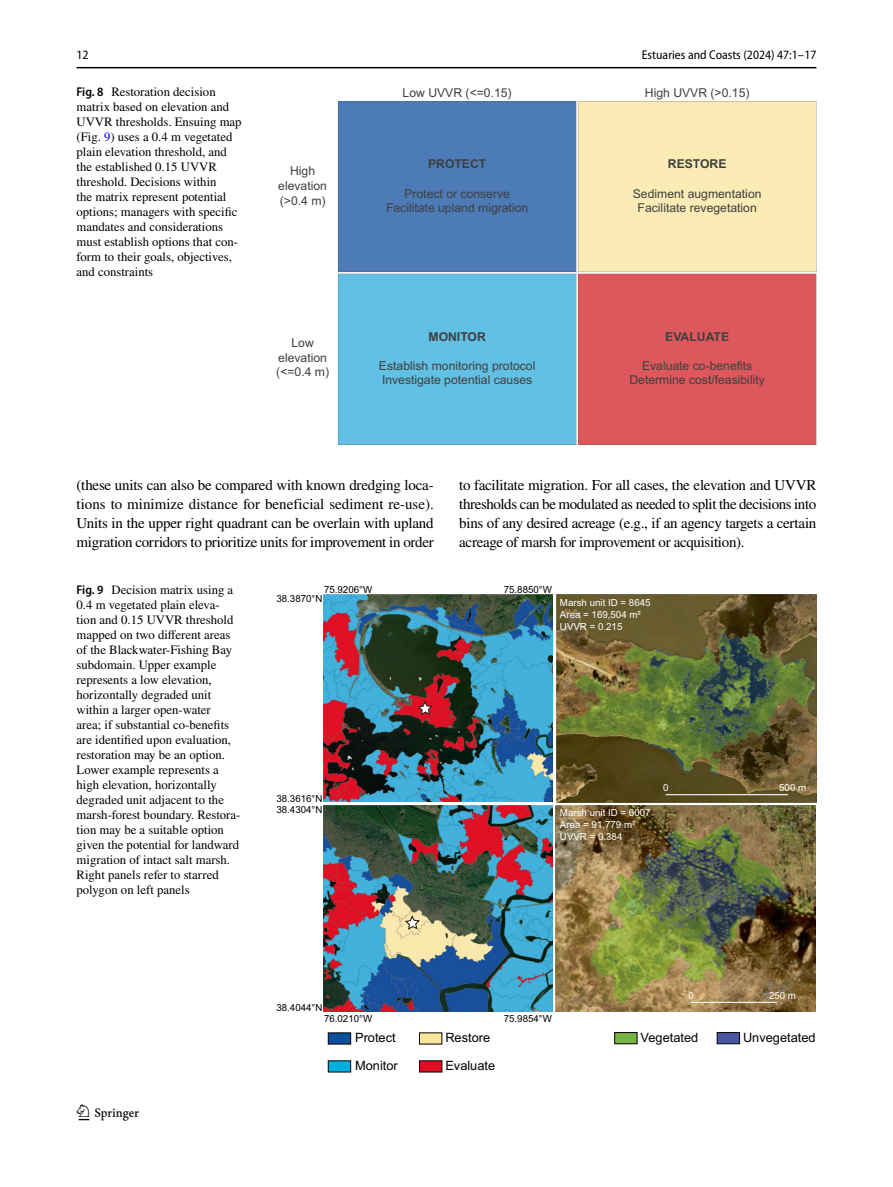
<style>
.page{position:relative;width:893px;height:1187px;background:#fff}
.page>*{position:absolute;margin:0;border:0;box-sizing:border-box;transform-origin:0 0}
.t1{font:22.5px "Springnew Regular 2";color:#000}
.t2{font:15px/18.8px "STIX";letter-spacing:-.02em;color:#000;text-align:justify}
.t3{font:12.75px/15px "STIX";color:#000}
.t4{font:12.75px/27.9px "Arial MT13";color:#000}
.t5{font:semi-condensed 12.75px "Myriad Pro";color:#000}
.t6{font:12.15px/14.5px "Arial MT12";color:#3f3f3e;text-align:center}
.t7{font:700 12.15px "Arial";color:#3f3f3e}
.t8{font:9.75px/11.7px "Arial MT13";color:#fff}
.t9{font:9.75px "Arial MT13";color:#000}
.s1{font-family:"Myriad Pro";font-weight:600;font-stretch:semi-condensed}
.s2{color:#00f}
</style>
<div class="page">
<hr style="left:77px;top:67px;width:739px;height:1px;background:#000">
<svg style="left:338px;top:101px;width:478px;height:343px;background:#a1a0aa"></svg>
<img style="left:556px;top:805px;width:260px;height:206px">
<img style="left:556px;top:594px;width:260px;height:208px">
<img style="left:324px;top:594px;width:229px;height:207px">
<img style="left:324px;top:805px;width:229px;height:206px">
<svg style="left:404px;top:913px;width:17px;height:17px"></svg>
<svg style="left:416px;top:699px;width:18px;height:17px"></svg>
<div style="left:328px;top:1032px;width:23px;height:12px;background:#0c4f9c;border:1px solid #060200"></div>
<div style="left:419px;top:1032px;width:23px;height:12px;background:#f9e698"></div>
<div style="left:328px;top:1060px;width:23px;height:12px;background:#00b0e0;border:1px solid #060200"></div>
<div style="left:419px;top:1060px;width:23px;height:12px;background:#de0f25"></div>
<div style="left:614px;top:1032px;width:23px;height:11px;background:#75b447;border:1px solid #060200"></div>
<div style="left:717px;top:1032px;width:23px;height:11px;background:#49569f;border:1px solid #060200"></div>
<hr style="left:666px;top:794px;width:122px;height:1px;background:#fff">
<hr style="left:690px;top:1001px;width:87px;height:1px;background:#fff">
<p class="t5" style="left:77px;top:48px;width:14px">12</p>
<p class="t5" style="left:642px;top:48px;width:176px">Estuaries and Coasts (2024) 47:1–17</p>
<p class="t3" style="left:77px;top:85px;width:167px"><span class="s1">Fig. 8</span> Restoration decision matrix based on elevation and<br>UVVR thresholds. Ensuing map (Fig. <span class="s2">9</span>) uses a 0.4 m vegetated plain elevation threshold, and the established 0.15 UVVR threshold. Decisions within<br>the matrix represent potential options; managers with specific mandates and considerations must establish options that con&shy;form to their goals, objectives, and constraints</p>
<p class="t6" style="left:278px;top:164px;width:50px">High elevation (&gt;0.4 m)</p>
<p class="t6" style="left:276px;top:335px;width:54px">Low elevation (&lt;=0.4 m)</p>
<p class="t6" style="left:403px;top:85px;width:111px">Low UVVR (&lt;=0.15)</p>
<p class="t6" style="left:645px;top:85px;width:106px">High UVVR (&gt;0.15)</p>
<p class="t7" style="left:428px;top:155px;width:60px">PROTECT</p>
<p class="t6" style="left:386px;top:186px;width:144px">Protect or conserve<br>Facilitate upland migration</p>
<p class="t7" style="left:428px;top:328px;width:59px">MONITOR</p>
<p class="t6" style="left:379px;top:358px;width:158px;text-align:left">Establish monitoring protocol<br>Investigate potential causes</p>
<p class="t7" style="left:668px;top:155px;width:60px">RESTORE</p>
<p class="t6" style="left:633px;top:186px;width:130px">Sediment augmentation<br>Facilitate revegetation</p>
<p class="t7" style="left:665px;top:328px;width:65px">EVALUATE</p>
<p class="t6" style="left:629px;top:358px;width:137px">Evaluate co-benefits<br>Determine cost/feasibility</p>
<p class="t2" style="left:77px;top:477px;width:359px">(these units can also be compared with known dredging loca&shy;tions to minimize distance for beneficial sediment re-use).<br>Units in the upper right quadrant can be overlain with upland migration corridors to prioritize units for improvement in order</p>
<p class="t2" style="left:459px;top:477px;width:359px">to facilitate migration. For all cases, the elevation and UVVR thresholds can be modulated as needed to split the decisions into bins of any desired acreage (e.g., if an agency targets a certain acreage of marsh for improvement or acquisition).</p>
<p class="t3" style="left:77px;top:583px;width:165px"><span class="s1">Fig. 9</span> Decision matrix using a<br>0.4 m vegetated plain eleva&shy;tion and 0.15 UVVR threshold mapped on two different areas of the Blackwater-Fishing Bay subdomain. Upper example represents a low elevation, horizontally degraded unit within a larger open-water<br>area; if substantial co-benefits are identified upon evaluation, restoration may be an option.<br>Lower example represents a high elevation, horizontally degraded unit adjacent to the marsh-forest boundary. Restora&shy;tion may be a suitable option given the potential for landward migration of intact salt marsh.<br>Right panels refer to starred polygon on left panels</p>
<p class="t9" style="left:324px;top:582px;width:50px">75.9206°W</p>
<p class="t9" style="left:276px;top:592px;width:48px">38.3870°N</p>
<p class="t9" style="left:276px;top:791px;width:48px">38.3616°N</p>
<p class="t9" style="left:276px;top:802px;width:48px">38.4304°N</p>
<p class="t9" style="left:276px;top:1000px;width:48px">38.4044°N</p>
<p class="t9" style="left:324px;top:1011px;width:50px">76.0210°W</p>
<p class="t9" style="left:504px;top:582px;width:50px">75.8850°W</p>
<p class="t8" style="left:560px;top:597px;width:92px">Marsh unit ID = 8645<br>Area = 169,504 m²<br>UVVR = 0.215</p>
<p class="t8" style="left:560px;top:807px;width:92px">Marsh unit ID = 6007<br>Area = 91,779 m²<br>UVVR = 0.384</p>
<p class="t8" style="left:663px;top:781px;width:7px">0</p>
<p class="t8" style="left:779px;top:781px;width:29px">500 m</p>
<p class="t9" style="left:504px;top:1011px;width:50px">75.9854°W</p>
<p class="t8" style="left:688px;top:989px;width:7px">0</p>
<p class="t8" style="left:769px;top:989px;width:29px">250 m</p>
<h1 class="t1" style="left:79px;top:1104px;width:62px">1 3</h1>
<p class="t4" style="left:355px;top:1023px;width:44px">Protect<br>Monitor</p>
<p class="t4" style="left:445px;top:1023px;width:51px">Restore<br>Evaluate</p>
<p class="t4" style="left:641px;top:1022px;width:59px">Vegetated</p>
<p class="t4" style="left:743px;top:1022px;width:74px">Unvegetated</p>
</div>
